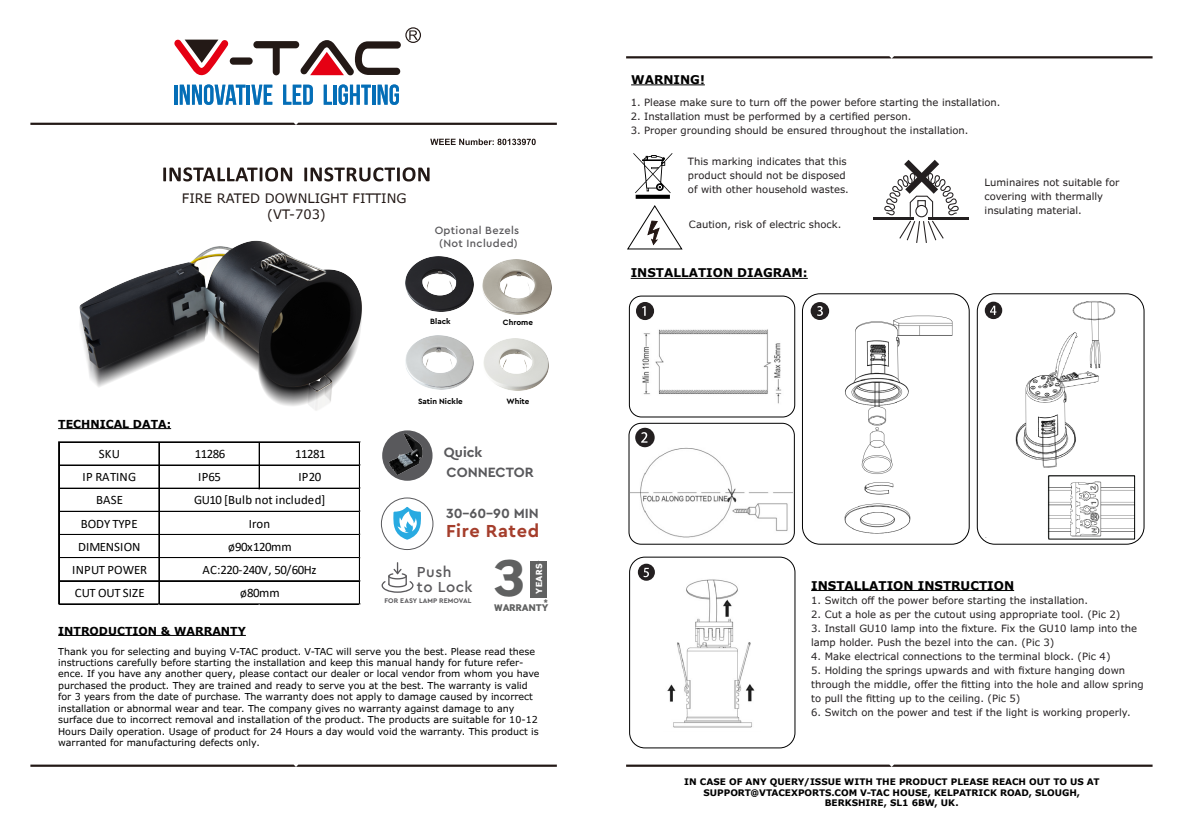
<style>
.page{position:relative;width:1194px;height:834px;background:#fff}
.page>*{position:absolute;margin:0;border:0;box-sizing:border-box;transform-origin:0 0}
.t1{font:900 49.4px "Scene Std";color:#606161}
.t2{font:700 18.2px "Cera Pro";letter-spacing:.03em;color:#a53e2c}
.t3{font:500 15.2px "Cera Pro";letter-spacing:.03em;color:#5a595c}
.t4{font:700 14.1px/20.4px "Cera Pro";color:#59595c}
.t5{font:700 13.9px "Cera Pro";color:#59595c}
.t6{font:13px/15.6px "Verdana Pro";color:#231916;text-align:center}
.t7{font:12.8px/23.1px "Calibri";letter-spacing:-.005em;color:#000;text-align:center}
.t8{font:12.8px "Calibri";letter-spacing:.015em;color:#000}
.t9{font:700 12px "Verdana Pro";color:#000}
.t10{font:700 11px "Verdana Pro";color:#000}
.t11{font:500 11px/13.2px "Cera Pro";letter-spacing:.03em;color:#5a595c;text-align:center}
.t12{font:10px/14px "Verdana Pro";color:#231f20}
.t13{font:9.5px/11.4px "Verdana Pro";color:#000}
.t14{font:900 9.3px "Scene Std";color:#606161}
.t15{font:700 9px/10.8px "Verdana Pro";color:#000;text-align:center}
.t16{font:900 8.5px "Scene Std";letter-spacing:.045em;color:#fff}
.t17{font:700 8px "Cera Pro";color:#000}
.t18{font:700 7px "Cera Pro";letter-spacing:.01em;color:#5a595c}
</style>
<div class="page">
<svg style="left:30px;top:123px;width:526px;height:2px"></svg>
<svg style="left:430px;top:139px;width:105px;height:6px"></svg>
<svg style="left:163px;top:167px;width:266px;height:14px"></svg>
<svg style="left:30px;top:764px;width:526px;height:2px"></svg>
<hr style="left:174px;top:85px;width:3px;height:20px;background:#046eb7">
<svg style="left:180px;top:84px;width:65px;height:21px"></svg>
<hr style="left:247px;top:85px;width:3px;height:20px;background:#046eb7">
<svg style="left:251px;top:85px;width:21px;height:20px"></svg>
<svg style="left:283px;top:85px;width:30px;height:20px"></svg>
<svg style="left:323px;top:85px;width:9px;height:20px"></svg>
<hr style="left:333px;top:85px;width:3px;height:20px;background:#046eb7">
<svg style="left:338px;top:84px;width:33px;height:21px"></svg>
<hr style="left:372px;top:85px;width:3px;height:20px;background:#046eb7">
<svg style="left:377px;top:84px;width:22px;height:21px"></svg>
<div style="left:230px;top:57px;width:22px;height:8px;background:#231916;border-radius:4px"></div>
<div style="left:253px;top:41px;width:46px;height:7px;background:#231916;border-radius:4px"></div>
<div style="left:273px;top:42px;width:7px;height:33px;background:#231916;border-radius:4px"></div>
<svg style="left:174px;top:39px;width:54px;height:36px"></svg>
<svg style="left:300px;top:27px;width:121px;height:48px"></svg>
<svg style="left:626px;top:56px;width:526px;height:2px"></svg>
<svg style="left:626px;top:764px;width:526px;height:2px"></svg>
<hr style="left:630px;top:278px;width:177px;height:1px;background:#000">
<hr style="left:811px;top:590px;width:202px;height:1px;background:#000">
<hr style="left:58px;top:635px;width:188px;height:1px;background:#000">
<hr style="left:631px;top:85px;width:73px;height:1px;background:#000">
<div style="left:530px;top:560px;width:17px;height:37px;background:#606161"></div>
<hr style="left:873px;top:217px;width:40px;height:2px;background:#231f20">
<hr style="left:928px;top:217px;width:41px;height:2px;background:#231f20">
<svg style="left:884px;top:160px;width:74px;height:83px"></svg>
<div style="left:381px;top:497px;width:52px;height:52px;border:1px solid #59595c;border-radius:50%"></div>
<svg style="left:393px;top:507px;width:28px;height:32px"></svg>
<div style="left:382px;top:430px;width:50px;height:50px;background:#59595c;border-radius:50%"></div>
<img style="left:387px;top:431px;width:40px;height:46px">
<svg style="left:381px;top:562px;width:32px;height:30px"></svg>
<img style="left:405px;top:257px;width:68px;height:54px">
<img style="left:406px;top:335px;width:67px;height:54px">
<img style="left:482px;top:259px;width:69px;height:55px">
<img style="left:58px;top:180px;width:323px;height:250px">
<img style="left:483px;top:338px;width:65px;height:52px">
<img style="left:642px;top:329px;width:140px;height:75px">
<img style="left:630px;top:446px;width:162px;height:93px">
<img style="left:823px;top:301px;width:144px;height:236px">
<img style="left:985px;top:296px;width:147px;height:241px">
<img style="left:667px;top:579px;width:88px;height:149px">
<div style="left:628px;top:295px;width:167px;height:122px;border:1px solid #000;border-radius:12px"></div>
<div style="left:801px;top:293px;width:168px;height:251px;border:1px solid #000;border-radius:18px"></div>
<div style="left:976px;top:293px;width:168px;height:251px;border:1px solid #000;border-radius:18px"></div>
<div style="left:628px;top:422px;width:166px;height:122px;border:1px solid #000;border-radius:12px"></div>
<div style="left:629px;top:556px;width:166px;height:192px;border:1px solid #000;border-radius:15px"></div>
<div style="left:636px;top:302px;width:18px;height:18px;background:#231f20;border-radius:50%"></div>
<svg style="left:642px;top:306px;width:3px;height:10px"></svg>
<div style="left:635px;top:427px;width:19px;height:20px;background:#231f20;border-radius:50%"></div>
<svg style="left:641px;top:432px;width:6px;height:10px"></svg>
<div style="left:810px;top:302px;width:19px;height:18px;background:#231f20;border-radius:50%"></div>
<svg style="left:817px;top:306px;width:5px;height:10px"></svg>
<div style="left:984px;top:301px;width:18px;height:18px;background:#231f20;border-radius:50%"></div>
<svg style="left:990px;top:305px;width:6px;height:10px"></svg>
<div style="left:1048px;top:475px;width:86px;height:64px;border:1px solid #020503"></div>
<div style="left:637px;top:563px;width:17px;height:17px;background:#231f20;border-radius:50%"></div>
<svg style="left:643px;top:567px;width:6px;height:10px"></svg>
<svg style="left:627px;top:153px;width:55px;height:97px"></svg>
<hr style="left:59px;top:441px;width:301px;height:1px;background:#000">
<hr style="left:59px;top:464px;width:301px;height:1px;background:#000">
<hr style="left:59px;top:465px;width:301px;height:1px;background:#000">
<hr style="left:59px;top:488px;width:301px;height:1px;background:#000">
<hr style="left:59px;top:511px;width:301px;height:1px;background:#000">
<hr style="left:59px;top:534px;width:301px;height:1px;background:#000">
<hr style="left:59px;top:557px;width:301px;height:1px;background:#000">
<hr style="left:59px;top:580px;width:301px;height:1px;background:#000">
<hr style="left:59px;top:441px;width:1px;height:163px;background:#000">
<hr style="left:159px;top:442px;width:1px;height:162px;background:#000">
<hr style="left:259px;top:442px;width:1px;height:47px;background:#000">
<hr style="left:59px;top:603px;width:301px;height:1px;background:#000">
<hr style="left:359px;top:442px;width:1px;height:162px;background:#000">
<h3 class="t6" style="left:182px;top:190px;width:226px">FIRE RATED DOWNLIGHT FITTING (VT-703)</h3>
<p class="t11" style="left:434px;top:223px;width:86px">Optional Bezels (Not Included)</p>
<p class="t17" style="left:430px;top:316px;width:22px">Black</p>
<p class="t17" style="left:503px;top:317px;width:32px">Chrome</p>
<p class="t10" style="left:58px;top:416px;width:114px">TECHNICAL DATA:</p>
<p class="t17" style="left:418px;top:396px;width:46px">Satin Nickle</p>
<p class="t17" style="left:506px;top:396px;width:24px">White</p>
<p class="t7" style="left:99px;top:442px;width:23px">SKU</p>
<p class="t7" style="left:195px;top:442px;width:32px">11286</p>
<p class="t7" style="left:295px;top:442px;width:32px">11281</p>
<p class="t8" style="left:83px;top:468px;width:55px">IP RATING</p>
<p class="t7" style="left:198px;top:465px;width:24px">IP65</p>
<p class="t7" style="left:298px;top:465px;width:24px">IP20</p>
<p class="t7" style="left:72px;top:488px;width:76px">BASE<br>BODY TYPE<br>DIMENSION<br>INPUT POWER<br>CUT OUT SIZE</p>
<p class="t7" style="left:194px;top:488px;width:133px">GU10 [Bulb not included]<br>Iron<br>ø90x120mm<br>AC:220-240V, 50/60Hz ø80mm</p>
<h3 class="t4" style="left:444px;top:441px;width:91px">Quick<br>CONNECTOR</h3>
<h3 class="t5" style="left:446px;top:504px;width:94px">30–60–90 MIN</h3>
<h2 class="t2" style="left:446px;top:519px;width:95px">Fire Rated</h2>
<h3 class="t3" style="left:417px;top:562px;width:36px">Push</h3>
<h3 class="t3" style="left:417px;top:576px;width:57px">to Lock</h3>
<p class="t18" style="left:384px;top:595px;width:88px">FOR EASY LAMP REMOVAL</p>
<h1 class="t1" style="left:492px;top:546px;width:34px">3</h1>
<p class="t16" style="left:533px;top:593px;width:31px;rotate:-90deg">YEARS</p>
<p class="t14" style="left:494px;top:601px;width:56px">WARRANTY<sup>*</sup></p>
<p class="t10" style="left:58px;top:623px;width:189px">INTRODUCTION &amp; WARRANTY</p>
<p class="t13" style="left:58px;top:645px;width:483px">Thank you for selecting and buying V-TAC product. V-TAC will serve you the best. Please read these instructions carefully before starting the installation and keep this manual handy for future refer&shy;ence. If you have any another query, please contact our dealer or local vendor from whom you have purchased the product. They are trained and ready to serve you at the best. The warranty is valid for 3 years from the date of purchase. The warranty does not apply to damage caused by incorrect installation or abnormal wear and tear. The company gives no warranty against damage to any surface due to incorrect removal and installation of the product. The products are suitable for 10-12<br>Hours Daily operation. Usage of product for 24 Hours a day would void the warranty. This product is warranted for manufacturing defects only.</p>
<p class="t9" style="left:631px;top:72px;width:75px">WARNING!</p>
<p class="t12" style="left:630px;top:95px;width:371px">1. Please make sure to turn off the power before starting the installation.</p>
<p class="t12" style="left:630px;top:109px;width:282px">2. Installation must be performed by a certified person.</p>
<p class="t12" style="left:630px;top:123px;width:339px">3. Proper grounding should be ensured throughout the installation.</p>
<p class="t12" style="left:687px;top:154px;width:162px">This marking indicates that this product should not be disposed of with other household wastes.</p>
<p class="t12" style="left:688px;top:218px;width:154px">Caution, risk of electric shock.</p>
<p class="t9" style="left:630px;top:265px;width:178px">INSTALLATION DIAGRAM:</p>
<p class="t12" style="left:984px;top:176px;width:136px">Luminaires not suitable for covering with thermally insulating material.</p>
<p class="t9" style="left:811px;top:577px;width:204px">INSTALLATION INSTRUCTION</p>
<p class="t12" style="left:811px;top:593px;width:278px">1. Switch off the power before starting the installation.</p>
<p class="t12" style="left:811px;top:607px;width:311px">2. Cut a hole as per the cutout using appropriate tool. (Pic 2)</p>
<p class="t12" style="left:811px;top:621px;width:327px">3. Install GU10 lamp into the fixture. Fix the GU10 lamp into the lamp holder. Push the bezel into the can. (Pic 3)</p>
<p class="t12" style="left:811px;top:649px;width:301px">4. Make electrical connections to the terminal block. (Pic 4)</p>
<p class="t12" style="left:811px;top:663px;width:334px">5. Holding the springs upwards and with fixture hanging down through the middle, offer the fitting into the hole and allow spring to pull the fitting up to the ceiling. (Pic 5)</p>
<p class="t12" style="left:811px;top:705px;width:321px">6. Switch on the power and test if the light is working properly.</p>
<p class="t15" style="left:684px;top:776px;width:417px">IN CASE OF ANY QUERY/ISSUE WITH THE PRODUCT PLEASE REACH OUT TO US AT<br>SUPPORT@VTACEXPORTS.COM V-TAC HOUSE, KELPATRICK ROAD, SLOUGH,<br>BERKSHIRE, SL1 6BW, UK.</p>
</div>
